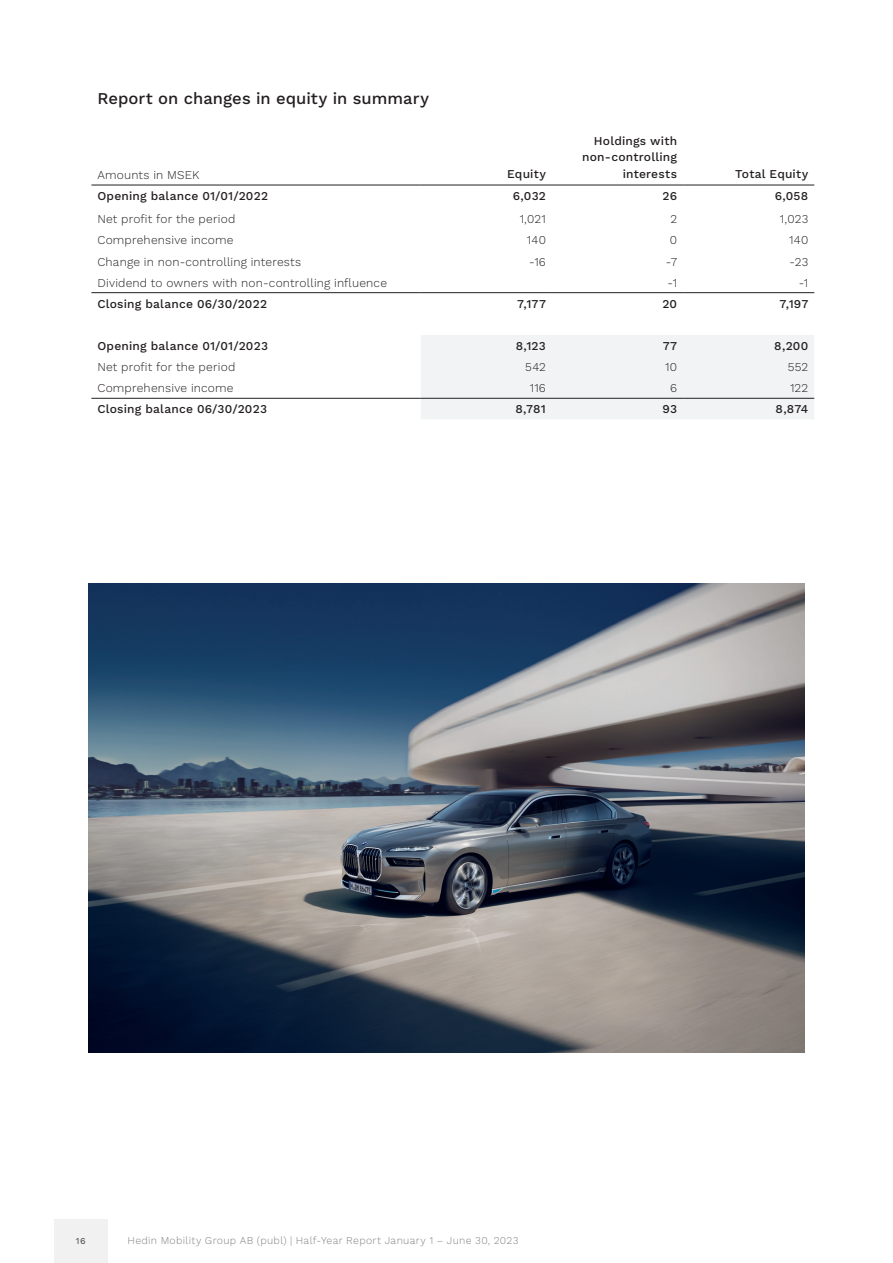
<style>
.page{position:relative;width:893px;height:1263px;background:#fff}
.page>*{position:absolute;margin:0;border:0;box-sizing:border-box;transform-origin:0 0}
.t1{font:500 16.5px "Work Sans";color:#231f20}
.t2{font:300 12px "Work Sans";letter-spacing:.015em;color:#231f20}
.t3{font:500 12px/16.5px "Work Sans";letter-spacing:.015em;color:#231f20;text-align:right}
.t4{font:300 10.5px "Work Sans";letter-spacing:.03em;color:#808285}
.t5{font:9px "Work Sans";color:#3e3e3f}
</style>
<div class="page">
<div style="left:54px;top:1219px;width:53px;height:44px;background:#f0f1f0"></div>
<div style="left:421px;top:335px;width:393px;height:84px;background:#f2f3f4"></div>
<hr style="left:91px;top:185px;width:330px;height:1px;background:#231f20">
<hr style="left:421px;top:185px;width:131px;height:1px;background:#231f20">
<hr style="left:552px;top:185px;width:131px;height:1px;background:#231f20">
<hr style="left:683px;top:185px;width:131px;height:1px;background:#231f20">
<hr style="left:91px;top:292px;width:330px;height:1px;background:#231f20">
<hr style="left:421px;top:292px;width:131px;height:1px;background:#231f20">
<hr style="left:552px;top:292px;width:131px;height:1px;background:#231f20">
<hr style="left:683px;top:292px;width:131px;height:1px;background:#231f20">
<hr style="left:91px;top:398px;width:330px;height:1px;background:#231f20">
<hr style="left:421px;top:398px;width:131px;height:1px;background:#231f20">
<hr style="left:552px;top:398px;width:131px;height:1px;background:#231f20">
<hr style="left:683px;top:398px;width:131px;height:1px;background:#231f20">
<img style="left:88px;top:583px;width:717px;height:470px">
<p class="t1" style="left:97px;top:88px;width:333px">Report on changes in equity in summary</p>
<p class="t2" style="left:97px;top:168px;width:104px">Amounts in MSEK</p>
<p class="t3" style="left:507px;top:166px;width:40px">Equity</p>
<p class="t3" style="left:582px;top:133px;width:96px">Holdings with non-controlling interests</p>
<p class="t3" style="left:735px;top:166px;width:75px">Total Equity</p>
<p class="t3" style="left:97px;top:188px;width:172px">Opening balance 01/01/2022</p>
<p class="t3" style="left:513px;top:188px;width:35px">6,032</p>
<p class="t3" style="left:663px;top:188px;width:16px">26</p>
<p class="t3" style="left:775px;top:188px;width:35px">6,058</p>
<p class="t2" style="left:97px;top:212px;width:139px">Net profit for the period</p>
<p class="t2" style="left:520px;top:212px;width:28px">1,021</p>
<p class="t2" style="left:670px;top:212px;width:8px">2</p>
<p class="t2" style="left:780px;top:212px;width:30px">1,023</p>
<p class="t2" style="left:97px;top:233px;width:138px">Comprehensive income</p>
<p class="t2" style="left:527px;top:233px;width:21px">140</p>
<p class="t2" style="left:670px;top:233px;width:9px">0</p>
<p class="t2" style="left:789px;top:233px;width:21px">140</p>
<p class="t2" style="left:97px;top:254px;width:205px">Change in non-controlling interests</p>
<p class="t2" style="left:529px;top:254px;width:18px">-16</p>
<p class="t2" style="left:666px;top:254px;width:13px">-7</p>
<p class="t2" style="left:790px;top:254px;width:20px">-23</p>
<p class="t2" style="left:97px;top:275px;width:291px">Dividend to owners with non-controlling influence</p>
<p class="t2" style="left:667px;top:275px;width:11px">-1</p>
<p class="t2" style="left:799px;top:275px;width:11px">-1</p>
<p class="t3" style="left:97px;top:296px;width:171px">Closing balance 06/30/2022</p>
<p class="t3" style="left:517px;top:296px;width:30px">7,177</p>
<p class="t3" style="left:662px;top:296px;width:16px">20</p>
<p class="t3" style="left:779px;top:296px;width:30px">7,197</p>
<p class="t3" style="left:97px;top:338px;width:172px">Opening balance 01/01/2023</p>
<p class="t3" style="left:516px;top:338px;width:32px">8,123</p>
<p class="t3" style="left:663px;top:338px;width:16px">77</p>
<p class="t3" style="left:774px;top:338px;width:36px">8,200</p>
<p class="t2" style="left:97px;top:360px;width:139px">Net profit for the period</p>
<p class="t2" style="left:525px;top:360px;width:22px">542</p>
<p class="t2" style="left:665px;top:360px;width:13px">10</p>
<p class="t2" style="left:788px;top:360px;width:22px">552</p>
<p class="t2" style="left:97px;top:381px;width:138px">Comprehensive income</p>
<p class="t2" style="left:530px;top:381px;width:18px">116</p>
<p class="t2" style="left:670px;top:381px;width:8px">6</p>
<p class="t2" style="left:790px;top:381px;width:20px">122</p>
<p class="t3" style="left:97px;top:402px;width:171px">Closing balance 06/30/2023</p>
<p class="t3" style="left:515px;top:402px;width:32px">8,781</p>
<p class="t3" style="left:662px;top:402px;width:16px">93</p>
<p class="t3" style="left:776px;top:402px;width:34px">8,874</p>
<p class="t5" style="left:76px;top:1236px;width:11px">16</p>
<p class="t4" style="left:128px;top:1234px;width:392px">Hedin Mobility Group AB (publ) | Half-Year Report January 1 – June 30, 2023</p>
</div>
